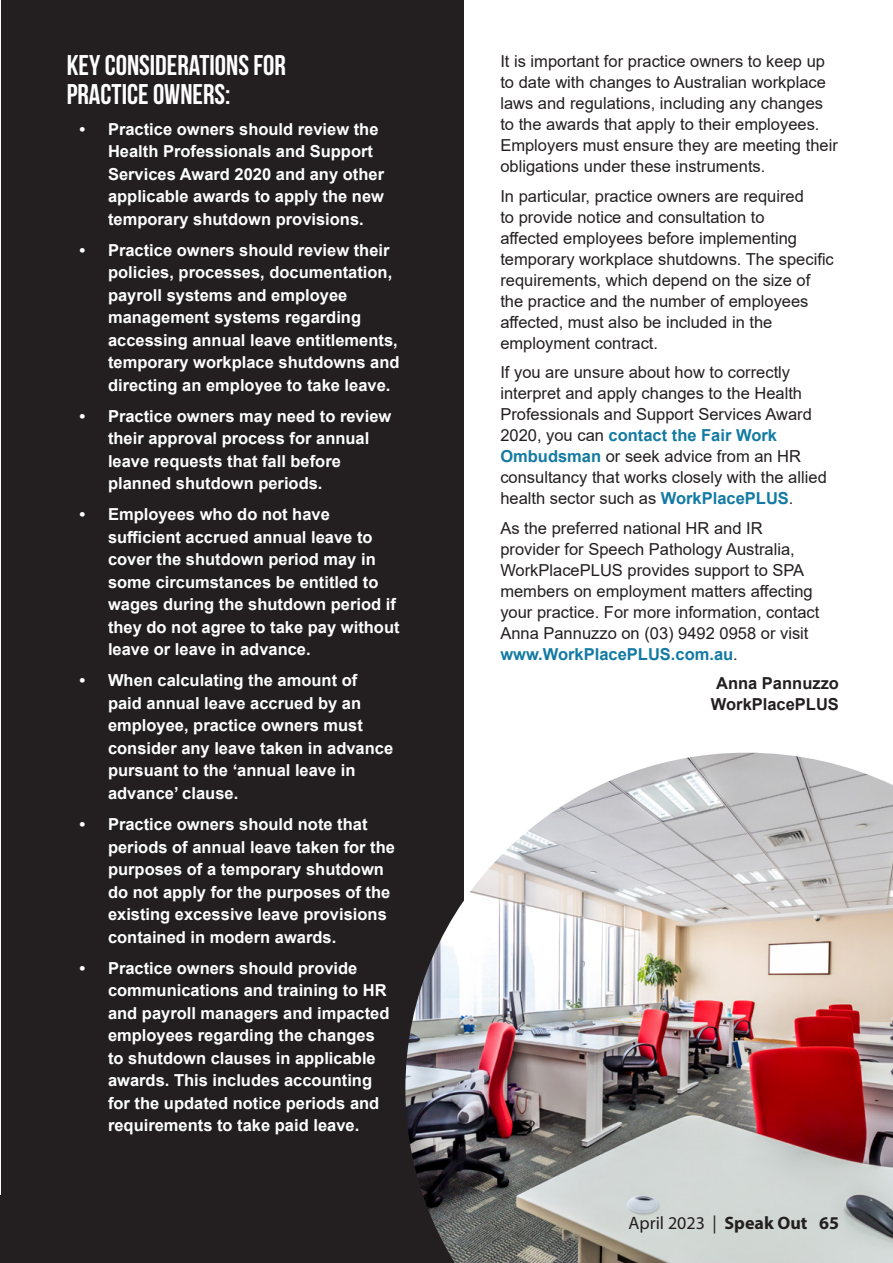
<style>
.page{position:relative;width:893px;height:1263px;background:#fff}
.page>*{position:absolute;margin:0;border:0;box-sizing:border-box;transform-origin:0 0}
.t1{font:28.5px/28.5px "Bebas Neue";color:#fff}
.t2{font:18px "Myriad Pro";color:#231f20}
.t3{font:700 16.5px/22.5px "Arial";color:#fff}
.t4{font:16.5px/21px "Arial";color:#231f20}
.t5{font:700 16.5px/21px "Arial";color:#231f20;text-align:center}
.s1{font-weight:700;color:#137aa3}
.s2{font-weight:700}
</style>
<div class="page">
<div style="left:1px;top:0;width:462px;height:1263px;background:#231f20"></div>
<img style="left:405px;top:753px;width:488px;height:510px">
<h1 class="t1" style="left:67px;top:51px;width:221px">KEY CONSIDERATIONS FOR<br>PRACTICE OWNERS:</h1>
<p class="t3" style="left:108px;top:118px;width:278px;text-indent:-28px">• Practice owners should review the Health Professionals and Support Services Award 2020 and any other applicable awards to apply the new temporary shutdown provisions.</p>
<p class="t3" style="left:108px;top:239px;width:293px;text-indent:-28px">• Practice owners should review their policies, processes, documentation, payroll systems and employee management systems regarding accessing annual leave entitlements, temporary workplace shutdowns and directing an employee to take leave.</p>
<p class="t3" style="left:108px;top:405px;width:285px;text-indent:-28px">• Practice owners may need to review their approval process for annual leave requests that fall before planned shutdown periods.</p>
<p class="t3" style="left:108px;top:503px;width:293px;text-indent:-28px">• Employees who do not have sufficient accrued annual leave to cover the shutdown period may in some circumstances be entitled to wages during the shutdown period if they do not agree to take pay without leave or leave in advance.</p>
<p class="t3" style="left:108px;top:669px;width:287px;text-indent:-28px">• When calculating the amount of paid annual leave accrued by an employee, practice owners must consider any leave taken in advance pursuant to the ‘annual leave in advance’ clause.</p>
<p class="t3" style="left:108px;top:813px;width:289px;text-indent:-28px">• Practice owners should note that periods of annual leave taken for the purposes of a temporary shutdown do not apply for the purposes of the existing excessive leave provisions contained in modern awards.</p>
<p class="t3" style="left:108px;top:956px;width:283px;text-indent:-28px">• Practice owners should provide communications and training to HR and payroll managers and impacted employees regarding the changes to shutdown clauses in applicable awards. This includes accounting for the updated notice periods and requirements to take paid leave.</p>
<p class="t4" style="left:500px;top:51px;width:339px">It is important for practice owners to keep up to date with changes to Australian workplace laws and regulations, including any changes to the awards that apply to their employees.<br>Employers must ensure they are meeting their obligations under these instruments.</p>
<p class="t4" style="left:500px;top:186px;width:335px">In particular, practice owners are required<br>to provide notice and consultation to<br>affected employees before implementing temporary workplace shutdowns. The specific requirements, which depend on the size of the practice and the number of employees affected, must also be included in the employment contract.</p>
<p class="t4" style="left:500px;top:362px;width:328px">If you are unsure about how to correctly interpret and apply changes to the Health Professionals and Support Services Award 2020, you can <span class="s1">contact the Fair Work Ombudsman</span> or seek advice from an HR consultancy that works closely with the allied health sector such as <span class="s1">WorkPlacePLUS</span>.</p>
<p class="t4" style="left:500px;top:518px;width:321px">As the preferred national HR and IR provider for Speech Pathology Australia, WorkPlacePLUS provides support to SPA members on employment matters affecting your practice. For more information, contact Anna Pannuzzo on (03) 9492 0958 or visit <span class="s1">www.WorkPlacePLUS.com.au</span>.</p>
<p class="t5" style="left:711px;top:673px;width:130px">Anna Pannuzzo<br>WorkPlacePLUS</p>
<p class="t2" style="left:629px;top:1211px;width:212px">April 2023 | <span class="s2">Speak Out 65</span></p>
<p class="t2" style="left:610px;top:1211px;width:55px">August</p>
<p class="t2" style="left:696px;top:1211px;width:11px">2</p>
</div>
